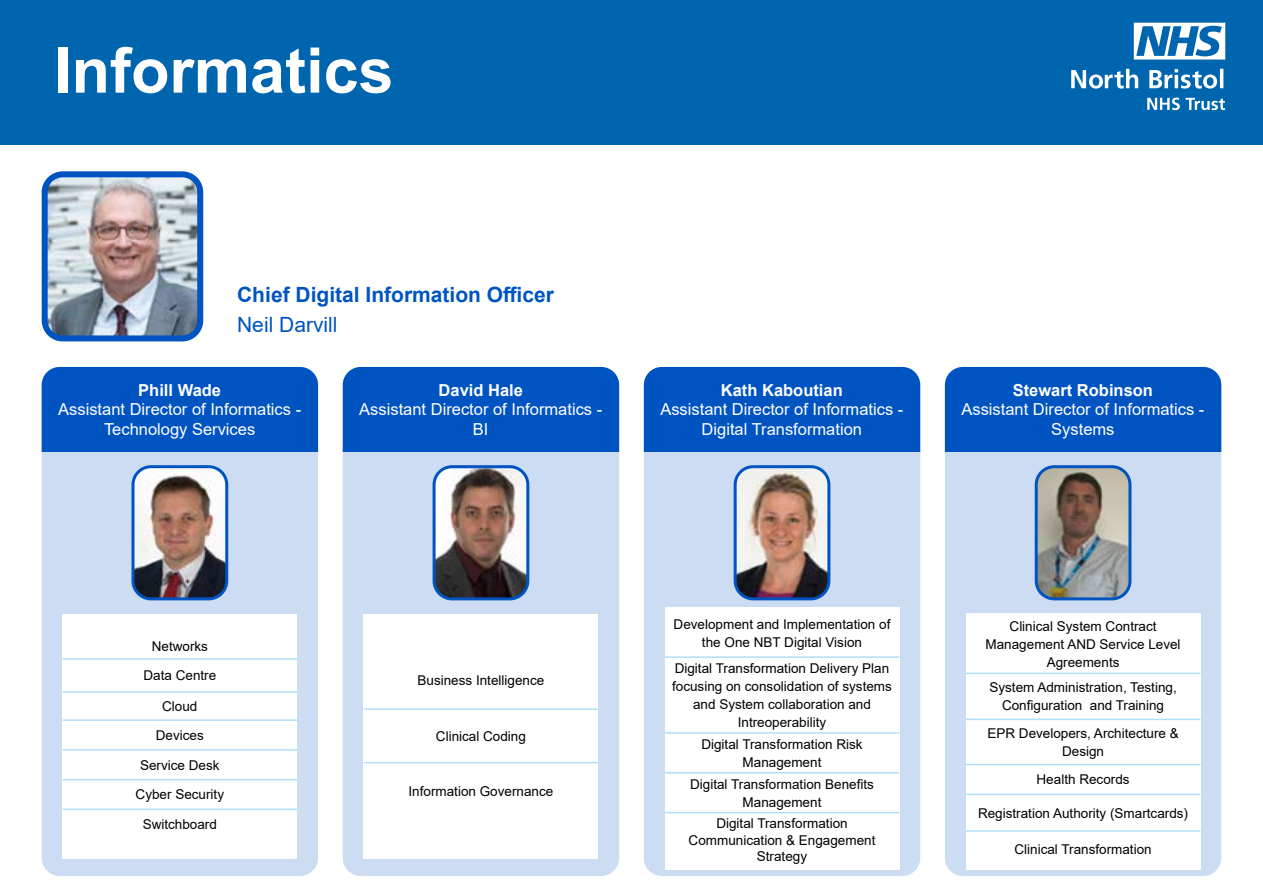
<style>
.page{position:relative;width:1263px;height:893px;background:#fff}
.page>*{position:absolute;margin:0;border:0;box-sizing:border-box;transform-origin:0 0}
.t1{font:700 63px "Arial";color:#fff}
.t2{font:700 21px "Arial";color:#0054c2}
.t3{font:21px "Arial";color:#0054c2}
.t4{font:16.5px/19.5px "Arial";color:#fff;text-align:center}
.t5{font:700 16.5px "Arial";color:#fff}
.t6{font:13.5px/18px "Arial";color:#000;text-align:center}
</style>
<div class="page">
<div style="left:0;top:0;width:1263px;height:145px;background:#0065af"></div>
<div style="left:42px;top:367px;width:276px;height:509px;background:#ccddf3;border-radius:18px"></div>
<div style="left:63px;top:614px;width:234px;height:244px;background:#fff"></div>
<hr style="left:63px;top:658px;width:234px;height:2px;background:#b2def8">
<hr style="left:63px;top:691px;width:234px;height:2px;background:#b2def8">
<hr style="left:63px;top:719px;width:234px;height:2px;background:#b2def8">
<hr style="left:63px;top:749px;width:234px;height:2px;background:#b2def8">
<hr style="left:63px;top:779px;width:234px;height:1px;background:#b2def8">
<hr style="left:63px;top:809px;width:234px;height:1px;background:#b2def8">
<img style="left:135px;top:469px;width:92px;height:130px">
<div style="left:131px;top:465px;width:97px;height:135px;border:3px solid #0054c2;border-radius:18px"></div>
<div style="left:42px;top:367px;width:276px;height:85px;background:#0054c2"></div>
<div style="left:343px;top:367px;width:276px;height:509px;background:#ccddf3;border-radius:18px"></div>
<div style="left:364px;top:614px;width:234px;height:244px;background:#fff"></div>
<hr style="left:364px;top:708px;width:234px;height:2px;background:#b2def8">
<hr style="left:364px;top:762px;width:234px;height:1px;background:#b2def8">
<img style="left:434px;top:469px;width:94px;height:130px">
<div style="left:433px;top:465px;width:96px;height:135px;border:3px solid #0054c2;border-radius:18px"></div>
<div style="left:343px;top:367px;width:276px;height:85px;background:#0054c2"></div>
<div style="left:644px;top:367px;width:276px;height:509px;background:#ccddf3;border-radius:18px"></div>
<div style="left:665px;top:607px;width:234px;height:263px;background:#fff"></div>
<hr style="left:665px;top:656px;width:234px;height:2px;background:#b2def8">
<hr style="left:665px;top:732px;width:234px;height:2px;background:#b2def8">
<hr style="left:665px;top:772px;width:234px;height:1px;background:#b2def8">
<hr style="left:665px;top:812px;width:234px;height:1px;background:#b2def8">
<img style="left:735px;top:469px;width:94px;height:130px">
<div style="left:734px;top:465px;width:96px;height:135px;border:3px solid #0054c2;border-radius:18px"></div>
<div style="left:644px;top:367px;width:276px;height:85px;background:#0054c2"></div>
<div style="left:945px;top:367px;width:276px;height:509px;background:#ccddf3;border-radius:18px"></div>
<div style="left:966px;top:614px;width:234px;height:256px;background:#fff"></div>
<hr style="left:966px;top:673px;width:234px;height:1px;background:#b2def8">
<hr style="left:966px;top:719px;width:234px;height:1px;background:#b2def8">
<hr style="left:966px;top:764px;width:234px;height:1px;background:#b2def8">
<hr style="left:966px;top:794px;width:234px;height:1px;background:#b2def8">
<hr style="left:966px;top:830px;width:234px;height:2px;background:#b2def8">
<img style="left:1036px;top:469px;width:94px;height:130px">
<div style="left:1035px;top:465px;width:96px;height:135px;border:3px solid #0054c2;border-radius:18px"></div>
<div style="left:945px;top:367px;width:276px;height:85px;background:#0054c2"></div>
<img style="left:49px;top:178px;width:147px;height:156px">
<div style="left:42px;top:171px;width:161px;height:170px;border:6px solid #0054c2;border-radius:18px"></div>
<svg style="left:1147px;top:98px;width:78px;height:12px"></svg>
<svg style="left:1071px;top:69px;width:152px;height:20px"></svg>
<svg style="left:1134px;top:23px;width:91px;height:37px"></svg>
<h1 class="t1" style="left:54px;top:26px;width:341px">Informatics</h1>
<h2 class="t2" style="left:237px;top:279px;width:318px">Chief Digital Information Officer</h2>
<h2 class="t3" style="left:237px;top:310px;width:102px">Neil Darvill</h2>
<p class="t5" style="left:138px;top:379px;width:84px">Phill Wade</p>
<p class="t4" style="left:58px;top:400px;width:244px">Assistant Director of Informatics -<br>Technology Services</p>
<p class="t5" style="left:439px;top:379px;width:86px">David Hale</p>
<p class="t4" style="left:359px;top:400px;width:244px">Assistant Director of Informatics -<br>BI</p>
<p class="t5" style="left:721px;top:379px;width:123px">Kath Kaboutian</p>
<p class="t4" style="left:660px;top:400px;width:244px">Assistant Director of Informatics -<br>Digital Transformation</p>
<p class="t5" style="left:1013px;top:379px;width:142px">Stewart Robinson</p>
<p class="t4" style="left:961px;top:400px;width:244px">Assistant Director of Informatics -<br>Systems</p>
<p class="t6" style="left:143px;top:631px;width:74px;line-height:29.5px">Networks<br>Data Centre</p>
<p class="t6" style="left:156px;top:692px;width:50px;line-height:29px">Cloud<br>Devices</p>
<p class="t6" style="left:140px;top:756px;width:81px">Service Desk</p>
<p class="t6" style="left:136px;top:786px;width:90px">Cyber Security</p>
<p class="t6" style="left:143px;top:815px;width:76px">Switchboard</p>
<p class="t6" style="left:417px;top:671px;width:128px">Business Intelligence</p>
<p class="t6" style="left:436px;top:727px;width:92px">Clinical Coding</p>
<p class="t6" style="left:408px;top:783px;width:146px">Information Governance</p>
<p class="t6" style="left:673px;top:616px;width:218px">Development and Implementation of the One NBT Digital Vision</p>
<p class="t6" style="left:672px;top:659px;width:221px">Digital Transformation Delivery Plan focusing on consolidation of systems and System collaboration and<br>Intreoperability</p>
<p class="t6" style="left:701px;top:735px;width:163px">Digital Transformation Risk<br>Management</p>
<p class="t6" style="left:690px;top:775px;width:185px">Digital Transformation Benefits<br>Management</p>
<p class="t6" style="left:689px;top:815px;width:188px;line-height:16.2px">Digital Transformation<br>Communication &amp; Engagement<br>Strategy</p>
<p class="t6" style="left:985px;top:618px;width:197px">Clinical System Contract<br>Management AND Service Level<br>Agreements</p>
<p class="t6" style="left:989px;top:678px;width:189px">System Administration, Testing,<br>Configuration and Training</p>
<p class="t6" style="left:987px;top:724px;width:193px">EPR Developers, Architecture &amp;<br>Design</p>
<p class="t6" style="left:1036px;top:770px;width:95px">Health Records</p>
<p class="t6" style="left:978px;top:804px;width:212px">Registration Authority (Smartcards)</p>
<p class="t6" style="left:1014px;top:840px;width:139px">Clinical Transformation</p>
</div>
